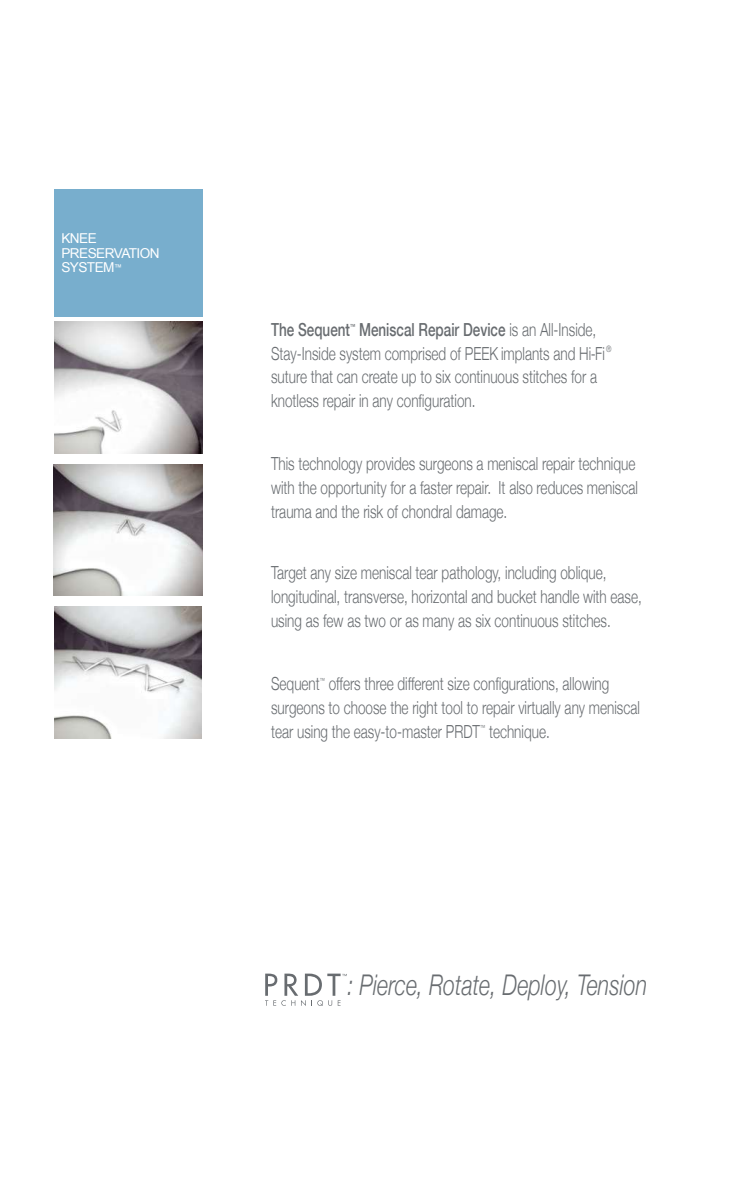
<style>
.page{position:relative;width:756px;height:1188px;background:#fff}
.page>*{position:absolute;margin:0;border:0;box-sizing:border-box;transform-origin:0 0}
.t1{font:italic 300 28.5px "Helvetica Neue";letter-spacing:.005em;color:#686c70;scale:.75 1}
.t2{font:300 18px/23.9px "Helvetica Neue";color:#686c70;scale:.75 1}
.t3{font:500 18px "Helvetica Neue";color:#686c70;scale:.75 1}
.t4{font:13.65px/14.7px "Arial";letter-spacing:-.04em;color:#fff}
.t5{font:300 7.05px "Helvetica Neue";color:#686c70;scale:.75 1}
.t6{font:500 7.05px "Helvetica Neue";color:#686c70;scale:.75 1}
.s1{font-weight:500}
</style>
<div class="page">
<div style="left:54px;top:189px;width:148px;height:128px;background:#78aecd"></div>
<svg style="left:265px;top:974px;width:82px;height:32px"></svg>
<img style="left:54px;top:464px;width:148px;height:132px">
<img style="left:54px;top:607px;width:148px;height:132px">
<img style="left:54px;top:322px;width:148px;height:132px">
<p class="t4" style="left:61px;top:231px;width:100px">KNEE<br>PRESERVATION<br>SYSTEM<sup>™</sup></p>
<p class="t3" style="left:271px;top:318px;width:107px">The Sequent</p>
<p class="t6" style="left:350px;top:322px;width:8px">™</p>
<p class="t2" style="left:271px;top:317px;width:455px;text-indent:88px"><span class="s1">Meniscal Repair Device</span> is an All-Inside, Stay-Inside system comprised of PEEK implants and Hi-Fi <sup>® </sup>suture that can create up to six continuous stitches for a knotless repair in any configuration.</p>
<p class="t2" style="left:271px;top:451px;width:491px">This technology provides surgeons a meniscal repair technique with the opportunity for a faster repair. It also reduces meniscal trauma and the risk of chondral damage.</p>
<p class="t2" style="left:271px;top:560px;width:496px">Target any size meniscal tear pathology, including oblique, longitudinal, transverse, horizontal and bucket handle with ease, using as few as two or as many as six continuous stitches.</p>
<p class="t2" style="left:271px;top:672px;width:67px">Sequent</p>
<p class="t5" style="left:320px;top:676px;width:8px">™</p>
<p class="t2" style="left:271px;top:672px;width:493px;text-indent:58px">offers three different size configurations, allowing surgeons to choose the right tool to repair virtually any meniscal tear using the easy-to-master PRDT</p>
<p class="t5" style="left:480px;top:724px;width:8px">™</p>
<p class="t2" style="left:489px;top:719px;width:83px">technique.</p>
<h1 class="t1" style="left:347px;top:968px;width:402px">: Pierce, Rotate, Deploy, Tension</h1>
</div>
